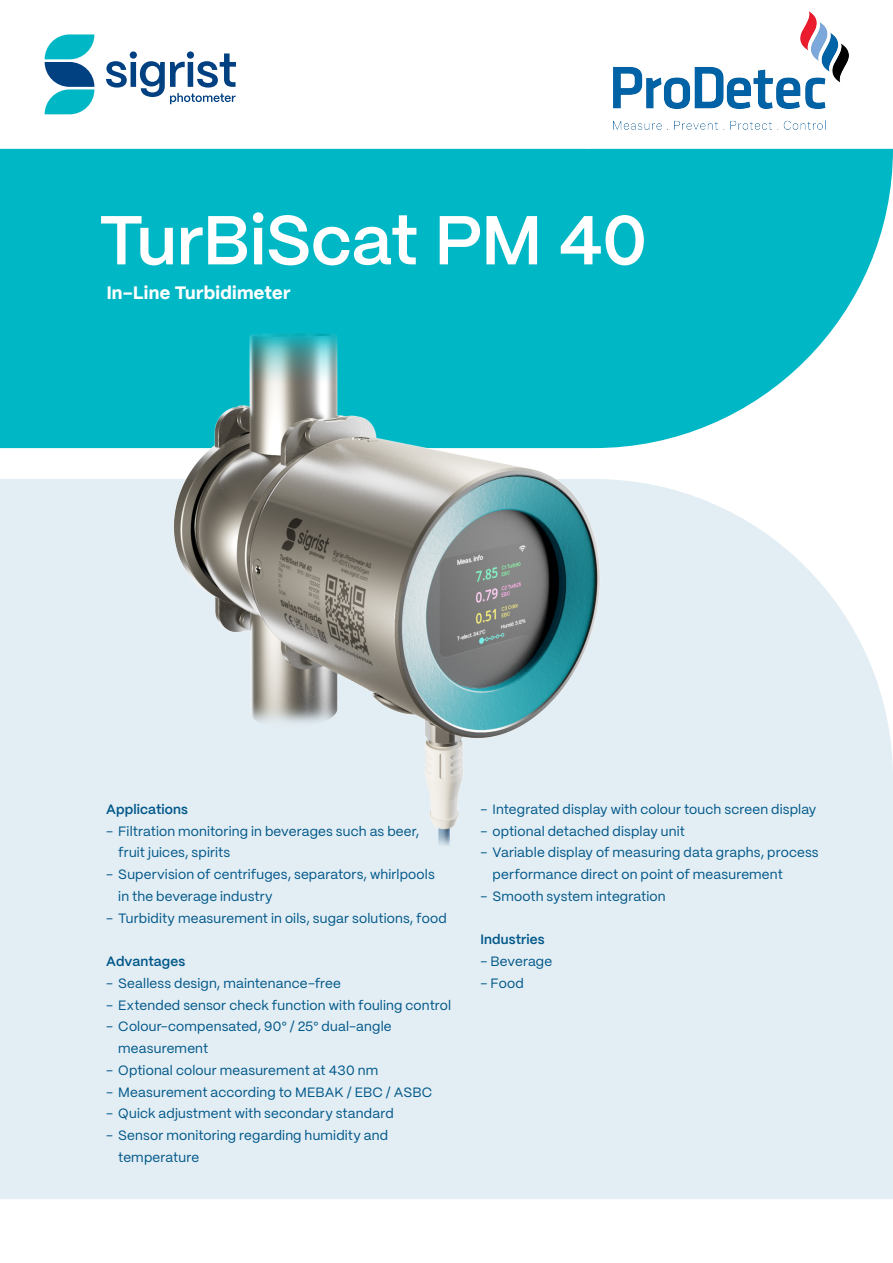
<style>
.page{position:relative;width:893px;height:1263px;background:#fff}
.page>*{position:absolute;margin:0;border:0;box-sizing:border-box;transform-origin:0 0}
.t1{font:600 69px "PP Mori";letter-spacing:-.005em;color:#fff}
.t2{font:800 18px "PP Mori";letter-spacing:.02em;color:#fff}
.t3{font:13.5px/21.8px "PP Mori";letter-spacing:.01em;color:#005789}
.t4{font:600 13.5px "PP Mori";letter-spacing:.01em;color:#005789}
</style>
<div class="page">
<svg style="left:0;top:149px;width:893px;height:299px;background:#18bdca"></svg>
<div style="left:0;top:479px;width:893px;height:720px;background:#e3eef4"></div>
<svg style="left:45px;top:34px;width:49px;height:80px"></svg>
<svg style="left:106px;top:51px;width:130px;height:53px"></svg>
<img style="left:166px;top:320px;width:445px;height:531px">
<img style="left:613px;top:11px;width:236px;height:148px">
<p class="t1" style="left:99px;top:180px;width:549px">TurBiScat PM 40</p>
<p class="t2" style="left:107px;top:277px;width:185px">In-Line Turbidimeter</p>
<p class="t4" style="left:106px;top:797px;width:83px">Applications</p>
<p class="t3" style="left:118px;top:819px;width:302px;text-indent:-12px">- Filtration monitoring in beverages such as beer, fruit juices, spirits</p>
<p class="t3" style="left:118px;top:863px;width:318px;text-indent:-12px">- Supervision of centrifuges, separators, whirlpools in the beverage industry</p>
<p class="t3" style="left:106px;top:906px;width:342px">- Turbidity measurement in oils, sugar solutions, food</p>
<p class="t4" style="left:106px;top:950px;width:80px">Advantages</p>
<p class="t3" style="left:106px;top:971px;width:236px">- Sealless design, maintenance-free</p>
<p class="t3" style="left:106px;top:993px;width:346px">- Extended sensor check function with fouling control</p>
<p class="t3" style="left:118px;top:1015px;width:275px;text-indent:-12px">- Colour-compensated, 90° / 25° dual-angle measurement</p>
<p class="t3" style="left:106px;top:1058px;width:273px">- Optional colour measurement at 430 nm</p>
<p class="t3" style="left:106px;top:1080px;width:328px">- Measurement according to MEBAK / EBC / ASBC</p>
<p class="t3" style="left:106px;top:1102px;width:289px">- Quick adjustment with secondary standard</p>
<p class="t3" style="left:118px;top:1124px;width:271px;text-indent:-12px">- Sensor monitoring regarding humidity and temperature</p>
<p class="t3" style="left:480px;top:797px;width:337px">- Integrated display with colour touch screen display</p>
<p class="t3" style="left:480px;top:819px;width:206px">- optional detached display unit</p>
<p class="t3" style="left:480px;top:841px;width:340px">- Variable display of measuring data graphs, process</p>
<p class="t3" style="left:492px;top:863px;width:292px">performance direct on point of measurement</p>
<p class="t3" style="left:480px;top:884px;width:187px">- Smooth system integration</p>
<p class="t4" style="left:480px;top:928px;width:66px">Industries</p>
<p class="t3" style="left:480px;top:950px;width:73px">- Beverage</p>
<p class="t3" style="left:480px;top:971px;width:45px">- Food</p>
</div>
